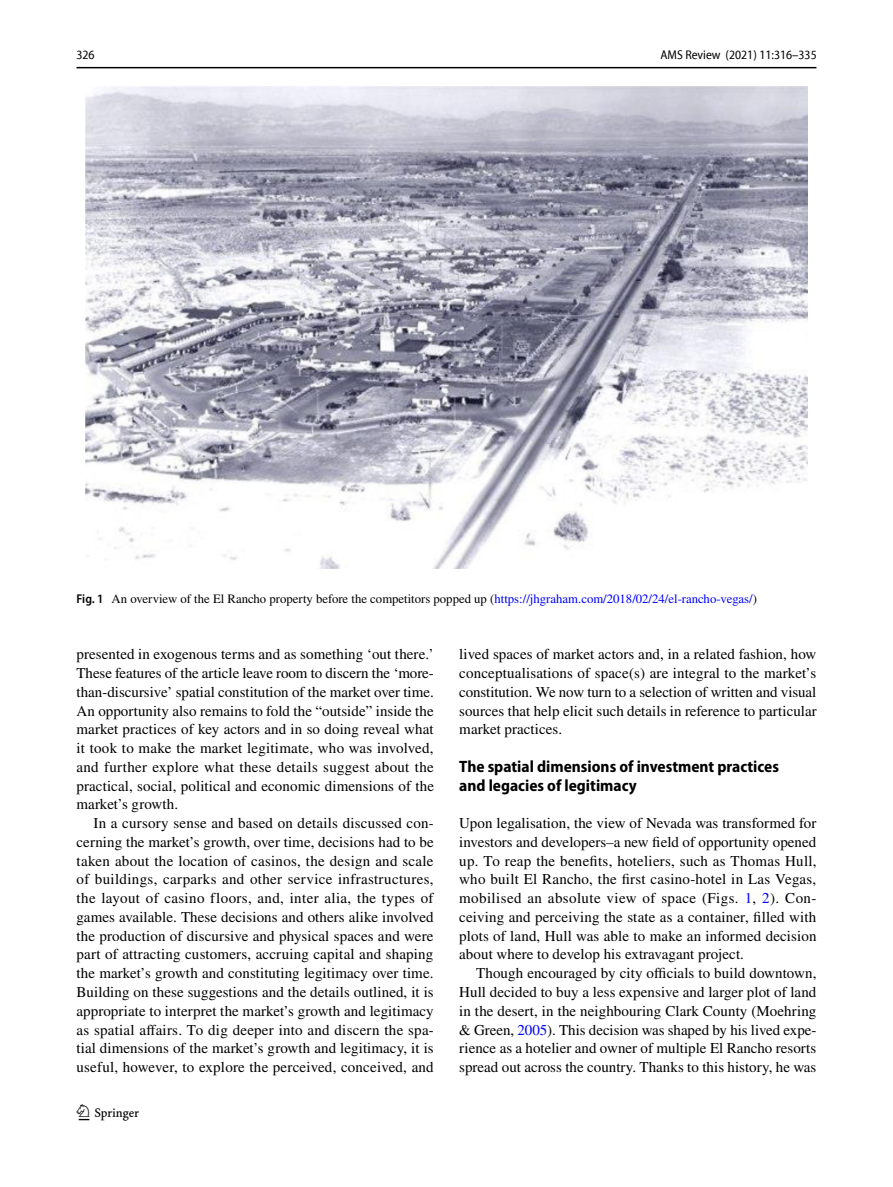
<style>
.page{position:relative;width:893px;height:1187px;background:#fff}
.page>*{position:absolute;margin:0;border:0;box-sizing:border-box;transform-origin:0 0}
.t1{font:22.5px "Springnew Regular 2";color:#000}
.t2{font:700 semi-condensed 16.5px/18.8px "Myriad Pro";color:#000}
.t3{font:15px/18.8px "STIX";letter-spacing:.005em;color:#000;text-align:justify}
.t4{font:12.75px "STIX";color:#000}
.t5{font:semi-condensed 12.75px "Myriad Pro Unic";color:#000}
.s1{font-family:"Myriad Pro";font-weight:600;font-stretch:semi-condensed}
.s2{color:#00f}
.s3{font-style:italic}
</style>
<div class="page">
<hr style="left:77px;top:67px;width:739px;height:1px;background:#000">
<img style="left:85px;top:87px;width:723px;height:481px">
<p class="t5" style="left:77px;top:50px;width:20px">326</p>
<p class="t5" style="left:660px;top:50px;width:158px">AMS Review (2021) 11:316–335</p>
<p class="t4" style="left:77px;top:590px;width:682px"><span class="s1">Fig. 1</span> An overview of the El Rancho property before the competitors popped up (<span class="s2">https://jhgraham.com/2018/02/24/el-rancho-vegas/</span>)</p>
<p class="t3" style="left:77px;top:646px;width:359px">presented in exogenous terms and as something ‘out there.’ These features of the article leave room to discern the ‘more&shy;than-discursive’ spatial constitution of the market over time.<br>An opportunity also remains to fold the “outside” inside the market practices of key actors and in so doing reveal what it took to make the market legitimate, who was involved, and further explore what these details suggest about the practical, social, political and economic dimensions of the market’s growth.</p>
<p class="t3" style="left:77px;top:814px;width:359px;text-indent:17px">In a cursory sense and based on details discussed con&shy;cerning the market’s growth, over time, decisions had to be taken about the location of casinos, the design and scale of buildings, carparks and other service infrastructures, the layout of casino floors, and, inter alia, the types of games available. These decisions and others alike involved the production of discursive and physical spaces and were part of attracting customers, accruing capital and shaping the market’s growth and constituting legitimacy over time.<br>Building on these suggestions and the details outlined, it is appropriate to interpret the market’s growth and legitimacy as spatial affairs. To dig deeper into and discern the spa&shy;tial dimensions of the market’s growth and legitimacy, it is useful, however, to explore the perceived, conceived, and</p>
<h1 class="t1" style="left:79px;top:1104px;width:62px">1 3</h1>
<p class="t3" style="left:459px;top:646px;width:359px">lived spaces of market actors and, in a related fashion, how conceptualisations of space(s) are integral to the market’s constitution. We now turn to a selection of written and visual sources that help elicit such details in reference to particular market practices.</p>
<p class="t2" style="left:459px;top:757px;width:321px">The spatial dimensions of investment practices and legacies of legitimacy</p>
<p class="t3" style="left:459px;top:814px;width:359px">Upon legalisation, the view of Nevada was transformed for investors and developers<span class="s3">–</span>a new field of opportunity opened up. To reap the benefits, hoteliers, such as Thomas Hull, who built El Rancho, the first casino-hotel in Las Vegas, mobilised an absolute view of space (Figs. <span class="s2">1</span>, <span class="s2">2</span>). Con&shy;ceiving and perceiving the state as a container, filled with plots of land, Hull was able to make an informed decision about where to develop his extravagant project.</p>
<p class="t3" style="left:459px;top:964px;width:359px;text-indent:17px">Though encouraged by city officials to build downtown, Hull decided to buy a less expensive and larger plot of land in the desert, in the neighbouring Clark County (Moehring &amp; Green, <span class="s2">2005</span>). This decision was shaped by his lived expe&shy;rience as a hotelier and owner of multiple El Rancho resorts spread out across the country. Thanks to this history, he was</p>
</div>
